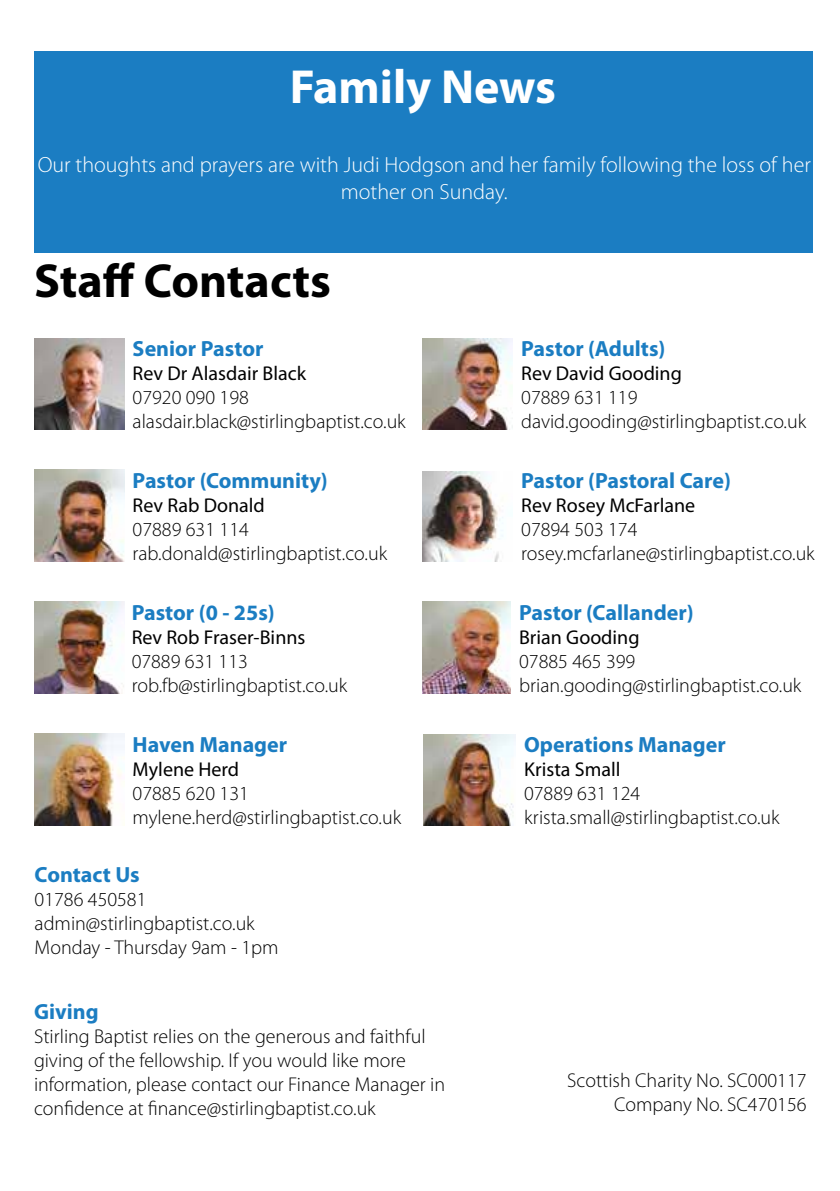
<style>
.page{position:relative;width:840px;height:1191px;background:#fff}
.page>*{position:absolute;margin:0;border:0;box-sizing:border-box;transform-origin:0 0}
.t1{font:700 48px "Myriad Pro";color:#000}
.t2{font:700 48px "Myriad Pro";color:#fff}
.t3{font:700 22px "Myriad Pro";color:#1b7dc2}
.t4{font:300 22px/26.4px "Myriad Pro";color:#fff;text-align:center}
.t5{font:300 20px/24px "Myriad Pro";color:#000}
.t6{font:20px "Myriad Pro";color:#000}
</style>
<div class="page">
<div style="left:34px;top:51px;width:778px;height:201px;background:#1b7dc2"></div>
<img style="left:34px;top:338px;width:90px;height:91px">
<img style="left:34px;top:470px;width:90px;height:91px">
<img style="left:34px;top:602px;width:90px;height:91px">
<img style="left:34px;top:734px;width:90px;height:91px">
<img style="left:422px;top:338px;width:90px;height:91px">
<img style="left:422px;top:471px;width:81px;height:90px">
<img style="left:422px;top:602px;width:88px;height:91px">
<img style="left:423px;top:734px;width:92px;height:91px">
<h1 class="t2" style="left:289px;top:60px;width:267px">Family News</h1>
<p class="t4" style="left:38px;top:152px;width:774px">Our thoughts and prayers are with Judi Hodgson and her family following the loss of her mother on Sunday.</p>
<h1 class="t1" style="left:34px;top:254px;width:298px">Staff Contacts</h1>
<p class="t3" style="left:132px;top:336px;width:132px">Senior Pastor</p>
<p class="t6" style="left:132px;top:362px;width:175px">Rev Dr Alasdair Black</p>
<p class="t5" style="left:132px;top:385px;width:274px">07920 090 198 alasdair.black@stirlingbaptist.co.uk</p>
<p class="t3" style="left:132px;top:468px;width:196px">Pastor (Community)</p>
<p class="t6" style="left:132px;top:494px;width:134px">Rev Rab Donald</p>
<p class="t5" style="left:132px;top:517px;width:256px">07889 631 114 rab.donald@stirlingbaptist.co.uk</p>
<p class="t3" style="left:132px;top:600px;width:144px">Pastor (0 - 25s)</p>
<p class="t6" style="left:132px;top:626px;width:175px">Rev Rob Fraser-Binns</p>
<p class="t5" style="left:132px;top:649px;width:217px">07889 631 113 rob.fb@stirlingbaptist.co.uk</p>
<p class="t3" style="left:132px;top:732px;width:156px">Haven Manager</p>
<p class="t6" style="left:132px;top:758px;width:108px">Mylene Herd</p>
<p class="t5" style="left:132px;top:781px;width:270px">07885 620 131 mylene.herd@stirlingbaptist.co.uk</p>
<p class="t3" style="left:35px;top:862px;width:106px">Contact Us</p>
<p class="t5" style="left:35px;top:888px;width:245px">01786 450581 admin@stirlingbaptist.co.uk<br>Monday - Thursday 9am - 1pm</p>
<p class="t3" style="left:34px;top:999px;width:66px">Giving</p>
<p class="t5" style="left:34px;top:1024px;width:412px">Stirling Baptist relies on the generous and faithful giving of the fellowship. If you would like more information, please contact our Finance Manager in confidence at finance@stirlingbaptist.co.uk</p>
<p class="t3" style="left:521px;top:336px;width:146px">Pastor (Adults)</p>
<p class="t6" style="left:521px;top:362px;width:162px">Rev David Gooding</p>
<p class="t5" style="left:521px;top:385px;width:286px">07889 631 119 david.gooding@stirlingbaptist.co.uk</p>
<p class="t3" style="left:521px;top:468px;width:211px">Pastor (Pastoral Care)</p>
<p class="t6" style="left:521px;top:495px;width:175px">Rev Rosey McFarlane</p>
<p class="t5" style="left:521px;top:518px;width:295px">07894 503 174 rosey.mcfarlane@stirlingbaptist.co.uk</p>
<p class="t3" style="left:519px;top:600px;width:176px">Pastor (Callander)</p>
<p class="t6" style="left:519px;top:626px;width:122px">Brian Gooding</p>
<p class="t5" style="left:519px;top:649px;width:283px">07885 465 399 brian.gooding@stirlingbaptist.co.uk</p>
<p class="t3" style="left:523px;top:732px;width:203px">Operations Manager</p>
<p class="t6" style="left:523px;top:758px;width:98px">Krista Small</p>
<p class="t5" style="left:523px;top:781px;width:257px">07889 631 124 krista.small@stirlingbaptist.co.uk</p>
<p class="t5" style="left:566px;top:1069px;width:241px;text-align:right">Scottish Charity No. SC000117<br>Company No. SC470156</p>
</div>
